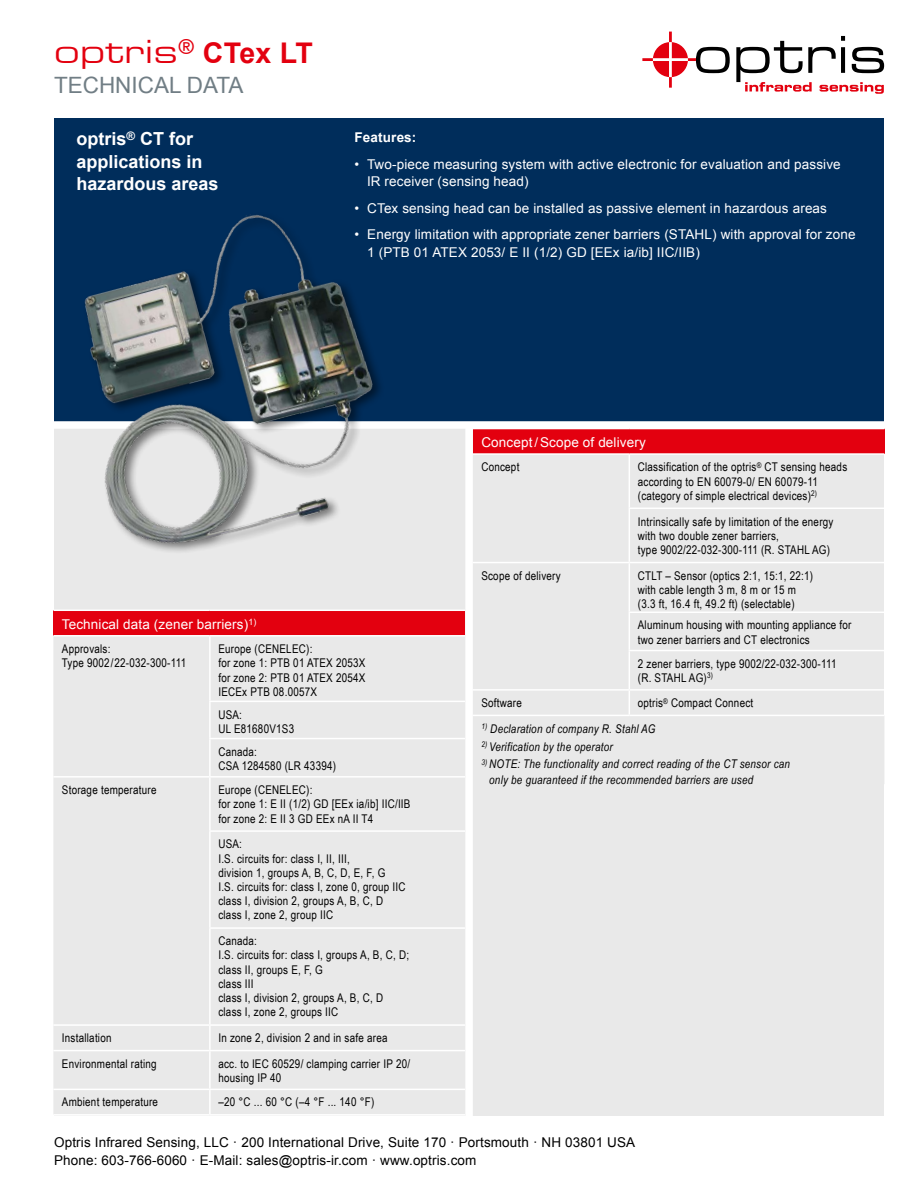
<style>
.page{position:relative;width:918px;height:1188px;background:#fff}
.page>*{position:absolute;margin:0;border:0;box-sizing:border-box;transform-origin:0 0}
.t1{font:31.5px "Eurostile Ex Two Normal";letter-spacing:.01em;color:#e3000f}
.t2{font:22.5px "Arial";color:#717e85}
.t3{font:700 18px/22.5px "Arial";color:#fff}
.t4{font:13.5px/18px "Arial";letter-spacing:.01em;color:#fff}
.t5{font:13.5px/18px "Arial";letter-spacing:.01em;color:#000}
.t6{font:700 13.5px "Arial";letter-spacing:.01em;color:#fff}
.t7{font:12px/14.2px "Arial Narrow";letter-spacing:.02em;color:#000}
.t8{font:italic 12px/15.8px "Arial Narrow";letter-spacing:.02em;color:#000}
.s1{font-family:"Arial";font-weight:700;font-size:28.5px}
</style>
<div class="page">
<div style="left:54px;top:406px;width:830px;height:709px;background:#e9e9e9"></div>
<div style="left:54px;top:119px;width:830px;height:306px;background:#002d5b"></div>
<div style="left:473px;top:429px;width:411px;height:25px;background:#e3000f"></div>
<hr style="left:473px;top:453px;width:156px;height:2px;background:#fff">
<hr style="left:629px;top:453px;width:255px;height:2px;background:#fff">
<hr style="left:629px;top:455px;width:1px;height:53px;background:#fff">
<hr style="left:629px;top:508px;width:255px;height:1px;background:#fff">
<hr style="left:629px;top:509px;width:1px;height:53px;background:#fff">
<hr style="left:473px;top:562px;width:156px;height:1px;background:#fff">
<hr style="left:629px;top:562px;width:255px;height:1px;background:#fff">
<hr style="left:629px;top:563px;width:1px;height:49px;background:#fff">
<hr style="left:629px;top:612px;width:255px;height:1px;background:#fff">
<hr style="left:629px;top:613px;width:1px;height:37px;background:#fff">
<hr style="left:629px;top:650px;width:255px;height:1px;background:#fff">
<hr style="left:629px;top:651px;width:1px;height:38px;background:#fff">
<hr style="left:473px;top:689px;width:156px;height:2px;background:#fff">
<hr style="left:629px;top:689px;width:255px;height:2px;background:#fff">
<svg style="left:629px;top:691px;width:1px;height:24px"></svg>
<hr style="left:473px;top:715px;width:156px;height:1px;background:#fff">
<hr style="left:629px;top:715px;width:255px;height:1px;background:#fff">
<div style="left:53px;top:610px;width:412px;height:26px;background:#e3000f"></div>
<svg style="left:53px;top:637px;width:1px;height:477px"></svg>
<hr style="left:53px;top:610px;width:157px;height:1px;background:#fff">
<hr style="left:210px;top:610px;width:255px;height:1px;background:#fff">
<hr style="left:53px;top:635px;width:157px;height:2px;background:#fff">
<hr style="left:210px;top:635px;width:255px;height:2px;background:#fff">
<hr style="left:209px;top:637px;width:2px;height:64px;background:#fff">
<hr style="left:209px;top:701px;width:256px;height:1px;background:#fff">
<hr style="left:209px;top:702px;width:2px;height:36px;background:#fff">
<hr style="left:209px;top:738px;width:256px;height:1px;background:#fff">
<hr style="left:209px;top:739px;width:2px;height:37px;background:#fff">
<hr style="left:53px;top:776px;width:157px;height:2px;background:#fff">
<hr style="left:210px;top:776px;width:255px;height:2px;background:#fff">
<hr style="left:209px;top:778px;width:2px;height:52px;background:#fff">
<hr style="left:209px;top:830px;width:256px;height:2px;background:#fff">
<hr style="left:209px;top:832px;width:2px;height:95px;background:#fff">
<hr style="left:209px;top:927px;width:256px;height:2px;background:#fff">
<hr style="left:209px;top:929px;width:2px;height:95px;background:#fff">
<hr style="left:53px;top:1024px;width:157px;height:2px;background:#fff">
<hr style="left:210px;top:1024px;width:255px;height:2px;background:#fff">
<hr style="left:209px;top:1026px;width:2px;height:24px;background:#fff">
<hr style="left:53px;top:1050px;width:157px;height:1px;background:#fff">
<hr style="left:210px;top:1050px;width:255px;height:1px;background:#fff">
<hr style="left:209px;top:1051px;width:2px;height:38px;background:#fff">
<hr style="left:53px;top:1089px;width:157px;height:1px;background:#fff">
<hr style="left:210px;top:1089px;width:255px;height:1px;background:#fff">
<hr style="left:209px;top:1090px;width:2px;height:24px;background:#fff">
<hr style="left:53px;top:1114px;width:157px;height:2px;background:#fff">
<hr style="left:210px;top:1114px;width:255px;height:2px;background:#fff">
<svg style="left:642px;top:32px;width:88px;height:56px"></svg>
<svg style="left:736px;top:36px;width:148px;height:58px"></svg>
<div style="left:465px;top:425px;width:8px;height:697px;background:#fff"></div>
<div style="left:49px;top:421px;width:842px;height:8px;background:#fff"></div>
<img style="left:54px;top:214px;width:355px;height:338px">
<h1 class="t1" style="left:54px;top:31px;width:260px">optris<sup>®</sup> <span class="s1">CTex LT</span></h1>
<h2 class="t2" style="left:54px;top:71px;width:191px">TECHNICAL DATA</h2>
<h3 class="t3" style="left:77px;top:128px;width:144px">optris<sup>®</sup> CT for applications in hazardous areas</h3>
<p class="t6" style="left:355px;top:128px;width:63px">Features:</p>
<p class="t4" style="left:367px;top:155px;width:475px;text-indent:-12px">• Two-piece measuring system with active electronic for evaluation and passive<br>IR receiver (sensing head)</p>
<p class="t4" style="left:355px;top:199px;width:474px">• CTex sensing head can be installed as passive element in hazardous areas</p>
<p class="t4" style="left:367px;top:226px;width:490px;text-indent:-13px">• Energy limitation with appropriate zener barriers (STAHL) with approval for zone<br>1 (PTB 01 ATEX 2053/ E II (1/2) GD [EEx ia/ib] IIC/IIB)</p>
<p class="t4" style="left:62px;top:615px;width:196px">Technical data (zener barriers)<sup>1)</sup></p>
<p class="t7" style="left:62px;top:641px;width:126px">Approvals:<br>Type 9002/22-032-300-111</p>
<p class="t7" style="left:218px;top:641px;width:149px">Europe (CENELEC):<br>for zone 1: PTB 01 ATEX 2053X for zone 2: PTB 01 ATEX 2054X<br>IECEx PTB 08.0057X</p>
<p class="t7" style="left:218px;top:707px;width:77px">USA:<br>UL E81680V1S3</p>
<p class="t7" style="left:218px;top:744px;width:119px">Canada:<br>CSA 1284580 (LR 43394)</p>
<p class="t7" style="left:62px;top:782px;width:96px">Storage temperature</p>
<p class="t7" style="left:218px;top:782px;width:194px">Europe (CENELEC):<br>for zone 1: E II (1/2) GD [EEx ia/ib] IIC/IIB for zone 2: E II 3 GD EEx nA II T4</p>
<p class="t7" style="left:218px;top:836px;width:189px">USA:<br>I.S. circuits for: class I, II, III,<br>division 1, groups A, B, C, D, E, F, G<br>I.S. circuits for: class I, zone 0, group IIC class I, division 2, groups A, B, C, D class I, zone 2, group IIC</p>
<p class="t7" style="left:218px;top:933px;width:192px">Canada:<br>I.S. circuits for: class I, groups A, B, C, D; class II, groups E, F, G<br>class III<br>class I, division 2, groups A, B, C, D class I, zone 2, groups IIC</p>
<p class="t7" style="left:62px;top:1030px;width:51px">Installation</p>
<p class="t7" style="left:218px;top:1030px;width:171px">In zone 2, division 2 and in safe area</p>
<p class="t7" style="left:62px;top:1056px;width:96px">Environmental rating</p>
<p class="t7" style="left:218px;top:1056px;width:193px">acc. to IEC 60529/ clamping carrier IP 20/ housing IP 40</p>
<p class="t7" style="left:62px;top:1095px;width:98px">Ambient temperature</p>
<p class="t7" style="left:218px;top:1095px;width:157px">–20 °C ... 60 °C (–4 °F ... 140 °F)</p>
<p class="t4" style="left:481px;top:433px;width:166px">Concept /Scope of delivery</p>
<p class="t7" style="left:481px;top:459px;width:40px">Concept</p>
<p class="t7" style="left:638px;top:459px;width:211px">Classification of the optris<sup>®</sup> CT sensing heads according to EN 60079-0/ EN 60079-11 (category of simple electrical devices)<sup>2)</sup></p>
<p class="t7" style="left:638px;top:514px;width:197px">Intrinsically safe by limitation of the energy with two double zener barriers,<br>type 9002/22-032-300-111 (R. STAHL AG)</p>
<p class="t7" style="left:481px;top:568px;width:81px">Scope of delivery</p>
<p class="t7" style="left:638px;top:568px;width:177px">CTLT – Sensor (optics 2:1, 15:1, 22:1) with cable length 3 m, 8 m or 15 m (3.3 ft, 16.4 ft, 49.2 ft) (selectable)</p>
<p class="t7" style="left:638px;top:618px;width:215px">Aluminum housing with mounting appliance for two zener barriers and CT electronics</p>
<p class="t7" style="left:638px;top:656px;width:200px">2 zener barriers, type 9002/22-032-300-111 (R. STAHL AG)<sup>3)</sup></p>
<p class="t7" style="left:481px;top:695px;width:42px">Software</p>
<p class="t7" style="left:638px;top:695px;width:117px">optris<sup>®</sup> Compact Connect</p>
<p class="t8" style="left:481px;top:720px;width:176px"><sup>1)</sup> Declaration of company R. Stahl AG</p>
<p class="t8" style="left:481px;top:738px;width:133px"><sup>2)</sup> Verification by the operator</p>
<p class="t8" style="left:489px;top:756px;width:302px;text-indent:-8px"><sup>3)</sup> NOTE: The functionality and correct reading of the CT sensor can only be guaranteed if the recommended barriers are used</p>
<p class="t5" style="left:54px;top:1133px;width:583px">Optris Infrared Sensing, LLC · 200 International Drive, Suite 170 · Portsmouth · NH 03801 USA<br>Phone: 603-766-6060 · E-Mail: sales@optris-ir.com · www.optris.com</p>
</div>
